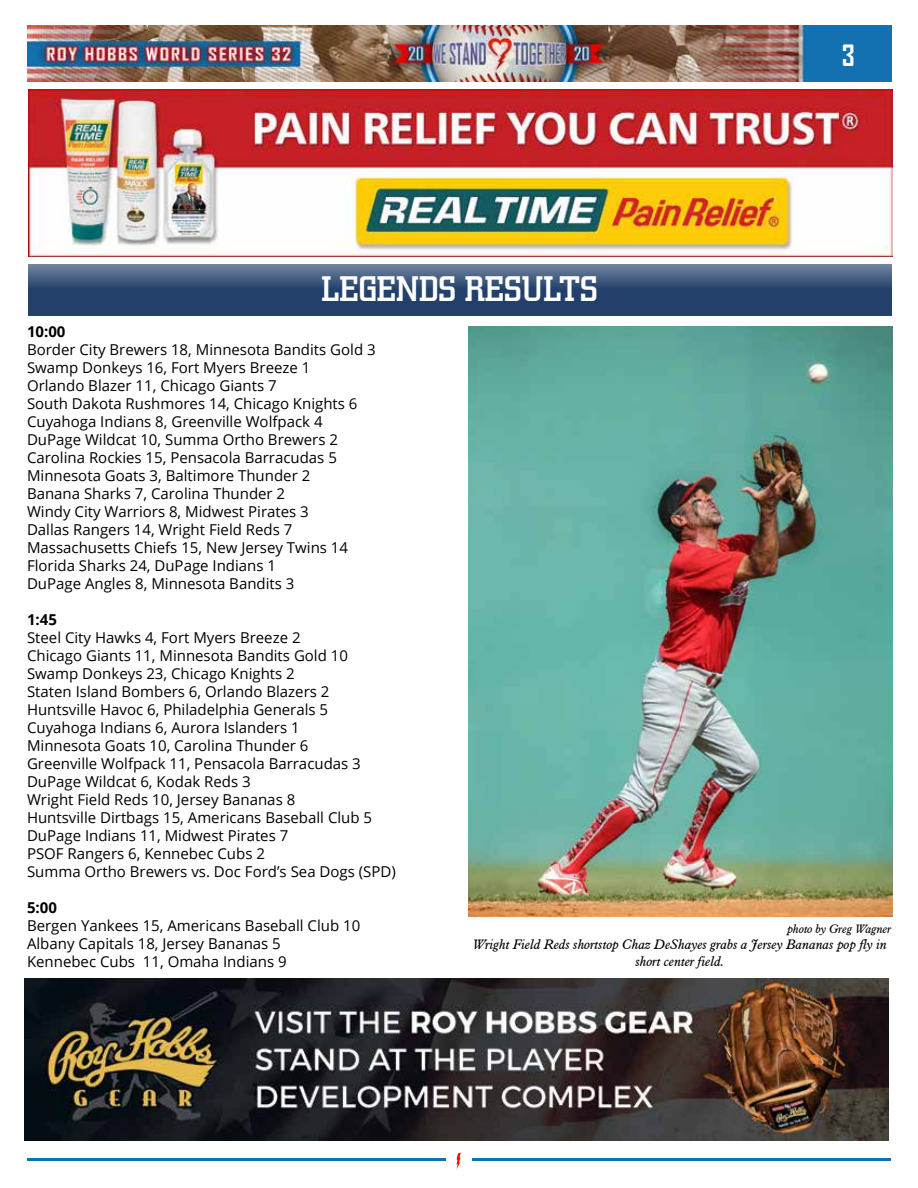
<style>
.page{position:relative;width:918px;height:1188px;background:#fff}
.page>*{position:absolute;margin:0;border:0;box-sizing:border-box;transform-origin:0 0}
.t1{font:500 36px "Square Slabserif 711 BT";color:#fff}
.t2{font:700 28.2px "Agency FB";color:#fff}
.t3{font:15px/18px "Open Sans";color:#000}
.t4{font:700 15px "Open Sans";color:#000}
.t5{font:italic 13.5px/16.2px "Aldine 721 BT";color:#000;text-align:center}
.t6{font:italic 12px "Aldine 721 BT";color:#000}
</style>
<div class="page">
<img style="left:28px;top:26px;width:864px;height:55px">
<svg style="left:457px;top:1153px;width:4px;height:16px"></svg>
<hr style="left:27px;top:1158px;width:418px;height:3px;background:#1270ad">
<hr style="left:473px;top:1158px;width:418px;height:3px;background:#1270ad">
<img style="left:28px;top:90px;width:864px;height:166px">
<svg style="left:28px;top:264px;width:863px;height:51px;background:#365177"></svg>
<img style="left:25px;top:979px;width:864px;height:162px">
<img style="left:468px;top:326px;width:424px;height:591px">
<h1 class="t1" style="left:322px;top:267px;width:278px">LEGENDS RESULTS</h1>
<h2 class="t2" style="left:842px;top:38px;width:14px">3</h2>
<p class="t4" style="left:27px;top:321px;width:40px">10:00</p>
<p class="t3" style="left:27px;top:340px;width:350px">Border City Brewers 18, Minnesota Bandits Gold 3<br>Swamp Donkeys 16, Fort Myers Breeze 1<br>Orlando Blazer 11, Chicago Giants 7<br>South Dakota Rushmores 14, Chicago Knights 6<br>Cuyahoga Indians 8, Greenville Wolfpack 4<br>DuPage Wildcat 10, Summa Ortho Brewers 2<br>Carolina Rockies 15, Pensacola Barracudas 5<br>Minnesota Goats 3, Baltimore Thunder 2<br>Banana Sharks 7, Carolina Thunder 2<br>Windy City Warriors 8, Midwest Pirates 3<br>Dallas Rangers 14, Wright Field Reds 7<br>Massachusetts Chiefs 15, New Jersey Twins 14<br>Florida Sharks 24, DuPage Indians 1<br>DuPage Angles 8, Minnesota Bandits 3</p>
<p class="t4" style="left:27px;top:609px;width:31px">1:45</p>
<p class="t3" style="left:27px;top:628px;width:370px">Steel City Hawks 4, Fort Myers Breeze 2<br>Chicago Giants 11, Minnesota Bandits Gold 10<br>Swamp Donkeys 23, Chicago Knights 2<br>Staten Island Bombers 6, Orlando Blazers 2<br>Huntsville Havoc 6, Philadelphia Generals 5<br>Cuyahoga Indians 6, Aurora Islanders 1<br>Minnesota Goats 10, Carolina Thunder 6<br>Greenville Wolfpack 11, Pensacola Barracudas 3<br>DuPage Wildcat 6, Kodak Reds 3<br>Wright Field Reds 10, Jersey Bananas 8<br>Huntsville Dirtbags 15, Americans Baseball Club 5<br>DuPage Indians 11, Midwest Pirates 7<br>PSOF Rangers 6, Kennebec Cubs 2<br>Summa Ortho Brewers vs. Doc Ford’s Sea Dogs (SPD)</p>
<p class="t4" style="left:27px;top:897px;width:31px">5:00</p>
<p class="t3" style="left:27px;top:916px;width:335px">Bergen Yankees 15, Americans Baseball Club 10<br>Albany Capitals 18, Jersey Bananas 5<br>Kennebec Cubs 11, Omaha Indians 9</p>
<p class="t6" style="left:787px;top:922px;width:106px">photo by Greg Wagner</p>
<p class="t5" style="left:473px;top:936px;width:416px">Wright Field Reds shortstop Chaz DeShayes grabs a Jersey Bananas pop fly in short center field.</p>
</div>
